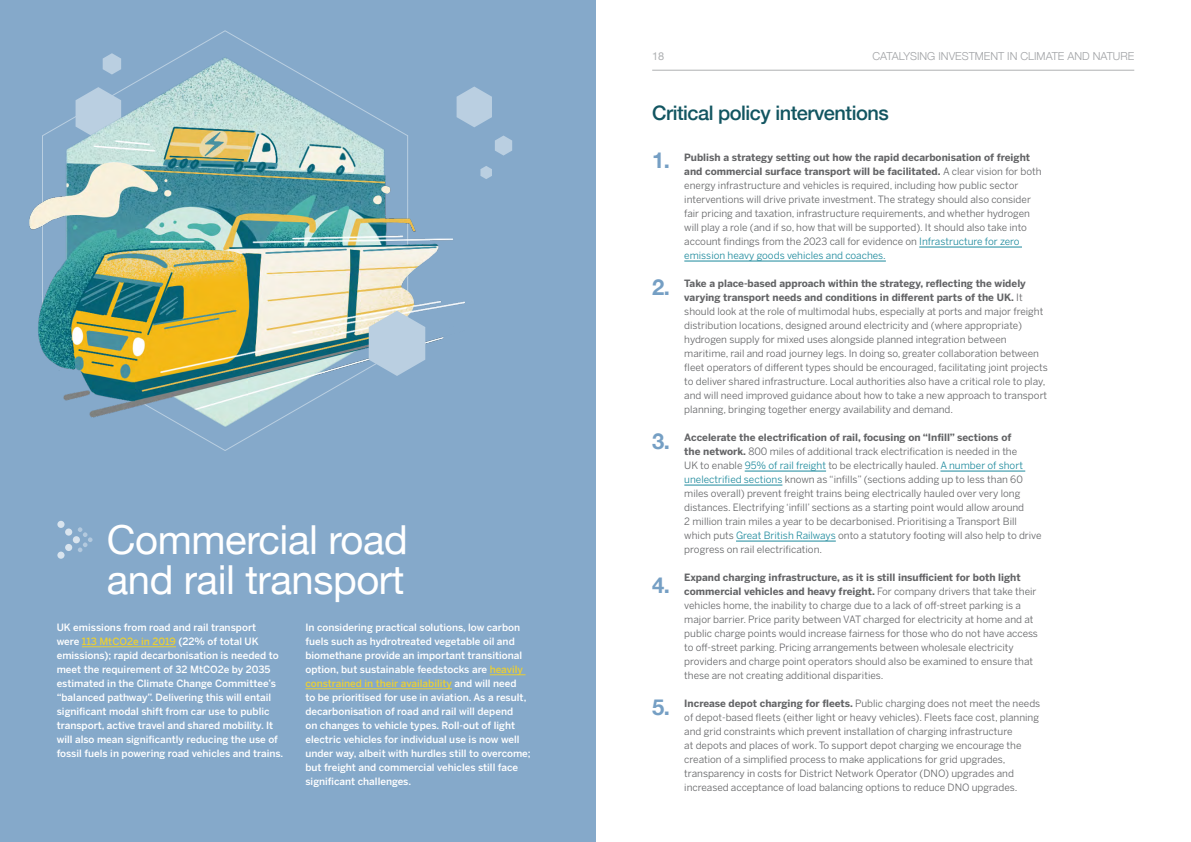
<style>
.page{position:relative;width:1191px;height:842px;background:#fff}
.page>*{position:absolute;margin:0;border:0;box-sizing:border-box;transform-origin:0 0}
.t1{font:40px/40px "Helvetica Neue";letter-spacing:-.01em;color:#fff}
.t2{font:700 22px "Helvetica Neue";color:#759fc4}
.t3{font:500 20px "Helvetica Neue";letter-spacing:-.025em;color:#125561}
.t4{font:300 11px "Helvetica Neue";color:#9fa1a4}
.t5{font:11px "Helvetica Neue";color:#aeb0b2}
.t6{font:10px/14px "Benton Sans";color:#636466}
.t7{font:500 10px/14px "Benton Sans";color:#fff}
.s1{color:#e9ce35}
.s2{font-family:"Helvetica Neue";font-weight:700;font-size:22px;color:#759fc4}
.s3{font-weight:700}
.s4{color:#1c899c}
</style>
<div class="page">
<div style="left:0;top:0;width:595px;height:842px;background:#85a9ca"></div>
<hr style="left:652px;top:70px;width:482px;height:1px;background:#aeb0b2">
<hr style="left:919px;top:247px;width:103px;height:1px;background:#1c899c">
<hr style="left:684px;top:261px;width:202px;height:1px;background:#1c899c">
<hr style="left:744px;top:471px;width:82px;height:1px;background:#1c899c">
<hr style="left:940px;top:471px;width:85px;height:1px;background:#1c899c">
<hr style="left:684px;top:485px;width:98px;height:1px;background:#1c899c">
<hr style="left:736px;top:541px;width:100px;height:1px;background:#1c899c">
<hr style="left:82px;top:647px;width:94px;height:1px;background:#e9ce35">
<hr style="left:490px;top:675px;width:35px;height:1px;background:#e9ce35">
<hr style="left:305px;top:689px;width:147px;height:1px;background:#e9ce35">
<svg style="left:57px;top:521px;width:36px;height:38px"></svg>
<svg style="left:465px;top:86px;width:27px;height:41px"></svg>
<svg style="left:495px;top:136px;width:17px;height:20px"></svg>
<svg style="left:480px;top:166px;width:12px;height:13px"></svg>
<img style="left:29px;top:50px;width:436px;height:386px">
<svg style="left:369px;top:311px;width:56px;height:65px"></svg>
<h1 class="t1" style="left:107px;top:522px;width:303px">Commercial road and rail transport</h1>
<p class="t7" style="left:57px;top:620px;width:228px">UK emissions from road and rail transport<br>were <span class="s1">113 MtCO2e in 2019</span> (22% of total UK emissions); rapid decarbonisation is needed to meet the requirement of 32 MtCO2e by 2035 estimated in the Climate Change Committee’s “balanced pathway”. Delivering this will entail significant modal shift from car use to public transport, active travel and shared mobility. It will also mean significantly reducing the use of fossil fuels in powering road vehicles and trains.</p>
<p class="t7" style="left:305px;top:620px;width:227px">In considering practical solutions, low carbon fuels such as hydrotreated vegetable oil and biomethane provide an important transitional option, but sustainable feedstocks are <span class="s1">heavily constrained in their availability</span> and will need<br>to be prioritised for use in aviation. As a result, decarbonisation of road and rail will depend<br>on changes to vehicle types. Roll-out of light electric vehicles for individual use is now well under way, albeit with hurdles still to overcome; but freight and commercial vehicles still face significant challenges.</p>
<p class="t5" style="left:652px;top:48px;width:14px">18</p>
<p class="t4" style="left:872px;top:47px;width:263px">CATALYSING INVESTMENT IN CLIMATE AND NATURE</p>
<h3 class="t3" style="left:652px;top:96px;width:238px">Critical policy interventions</h3>
<p class="t6" style="left:684px;top:150px;width:359px;text-indent:-32px"><span class="s2">1.</span> <span class="s3">Publish a strategy setting out how the rapid decarbonisation of freight and commercial surface transport will be facilitated.</span> A clear vision for both energy infrastructure and vehicles is required, including how public sector interventions will drive private investment. The strategy should also consider fair pricing and taxation, infrastructure requirements, and whether hydrogen will play a role (and if so, how that will be supported). It should also take into account findings from the 2023 call for evidence on <span class="s4">Infrastructure for zero emission heavy goods vehicles and coaches.</span></p>
<p class="t6" style="left:684px;top:276px;width:365px;text-indent:-32px"><span class="s2">2.</span> <span class="s3">Take a place-based approach within the strategy, reflecting the widely varying transport needs and conditions in different parts of the UK.</span> It should look at the role of multimodal hubs, especially at ports and major freight distribution locations, designed around electricity and (where appropriate) hydrogen supply for mixed uses alongside planned integration between maritime, rail and road journey legs. In doing so, greater collaboration between fleet operators of different types should be encouraged, facilitating joint projects to deliver shared infrastructure. Local authorities also have a critical role to play, and will need improved guidance about how to take a new approach to transport planning, bringing together energy availability and demand.</p>
<p class="t6" style="left:684px;top:430px;width:359px;text-indent:-32px"><span class="s2">3.</span> <span class="s3">Accelerate the electrification of rail, focusing on “Infill” sections of<br>the network.</span> 800 miles of additional track electrification is needed in the<br>UK to enable <span class="s4">95% of rail freight</span> to be electrically hauled. <span class="s4">A number of short unelectrified sections</span> known as “infills” (sections adding up to less than 60 miles overall) prevent freight trains being electrically hauled over very long distances. Electrifying ‘infill’ sections as a starting point would allow around<br>2 million train miles a year to be decarbonised. Prioritising a Transport Bill which puts <span class="s4">Great British Railways</span> onto a statutory footing will also help to drive progress on rail electrification.</p>
<h2 class="t2" style="left:652px;top:567px;width:19px">4.</h2>
<p class="t6" style="left:684px;top:570px;width:355px"><span class="s3">Expand charging infrastructure, as it is still insufficient for both light commercial vehicles and heavy freight.</span> For company drivers that take their vehicles home, the inability to charge due to a lack of off-street parking is a major barrier. Price parity between VAT charged for electricity at home and at public charge points would increase fairness for those who do not have access to off-street parking. Pricing arrangements between wholesale electricity providers and charge point operators should also be examined to ensure that these are not creating additional disparities.</p>
<p class="t6" style="left:684px;top:696px;width:357px;text-indent:-32px"><span class="s2">5.</span> <span class="s3">Increase depot charging for fleets.</span> Public charging does not meet the needs of depot-based fleets (either light or heavy vehicles). Fleets face cost, planning and grid constraints which prevent installation of charging infrastructure<br>at depots and places of work. To support depot charging we encourage the creation of a simplified process to make applications for grid upgrades, transparency in costs for District Network Operator (DNO) upgrades and increased acceptance of load balancing options to reduce DNO upgrades.</p>
</div>
